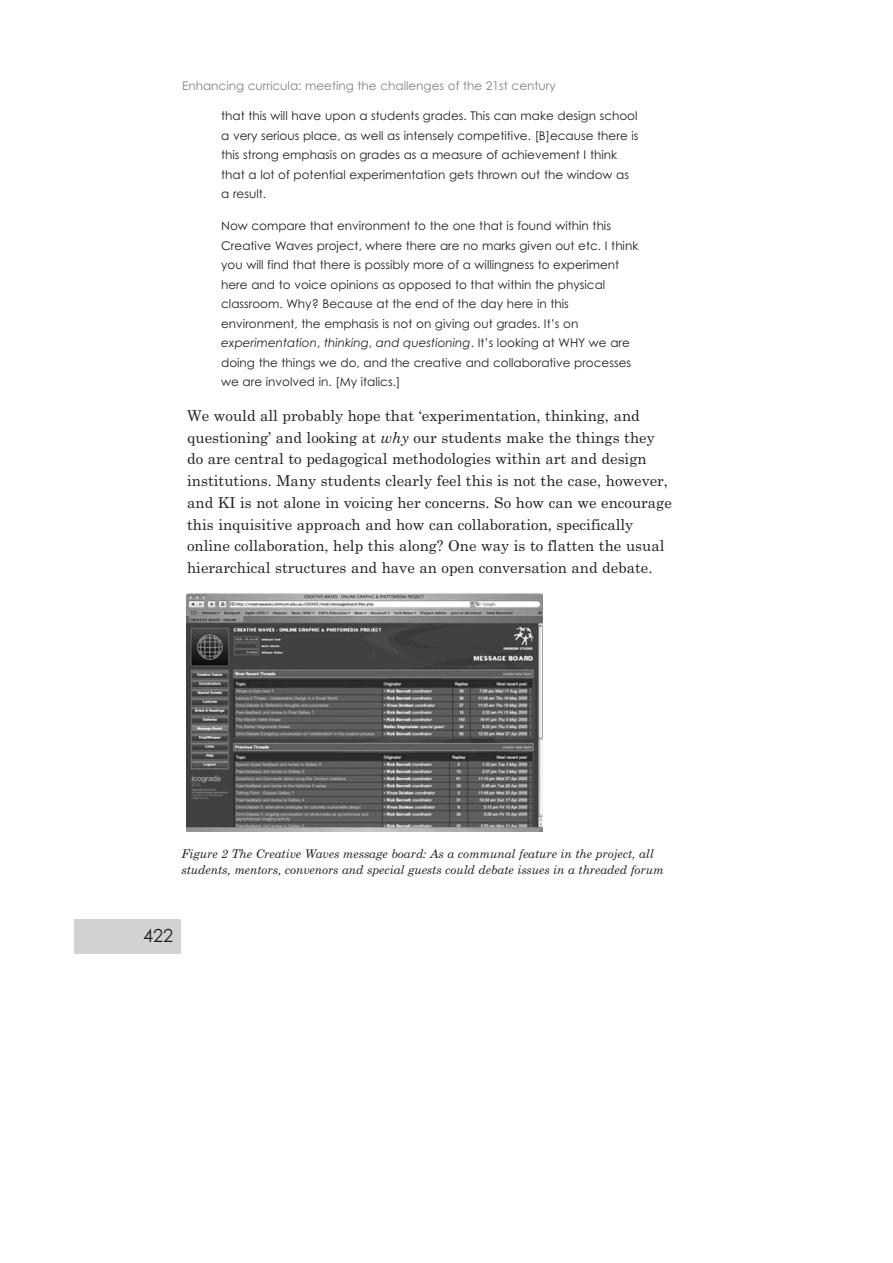
<style>
.page{position:relative;width:893px;height:1263px;background:#fff}
.page>*{position:absolute;margin:0;border:0;box-sizing:border-box;transform-origin:0 0}
.t1{font:18px "Century Gothic";color:#231f20}
.t2{font:15px/21.8px "Century Schoolbook";color:#231f20}
.t3{font:12px/19.5px "Century Gothic";color:#231f20}
.t4{font:italic 12px/16.5px "Century Schoolbook";letter-spacing:-.005em;color:#231f20}
.t5{font:12px "Century Gothic";color:#808284}
.s1{font-style:italic}
</style>
<div class="page">
<div style="left:74px;top:920px;width:107px;height:34px;background:#d1d2d4"></div>
<img style="left:186px;top:593px;width:357px;height:238px">
<p class="t5" style="left:182px;top:81px;width:375px">Enhancing curricula: meeting the challenges of the 21st century</p>
<p class="t3" style="left:221px;top:107px;width:419px">that this will have upon a students grades. This can make design school a very serious place, as well as intensely competitive. [B]ecause there is this strong emphasis on grades as a measure of achievement I think that a lot of potential experimentation gets thrown out the window as a result.</p>
<p class="t3" style="left:221px;top:217px;width:419px">Now compare that environment to the one that is found within this Creative Waves project, where there are no marks given out etc. I think you will find that there is possibly more of a willingness to experiment here and to voice opinions as opposed to that within the physical classroom. Why? Because at the end of the day here in this environment, the emphasis is not on giving out grades. It’s on <span class="s1">experimentation</span>, <span class="s1">thinking</span>, <span class="s1">and questioning</span>. It’s looking at WHY we are doing the things we do, and the creative and collaborative processes we are involved in. [My italics.]</p>
<p class="t2" style="left:187px;top:406px;width:486px">We would all probably hope that ‘experimentation, thinking, and questioning’ and looking at <span class="s1">why</span> our students make the things they do are central to pedagogical methodologies within art and design institutions. Many students clearly feel this is not the case, however, and KI is not alone in voicing her concerns. So how can we encourage this inquisitive approach and how can collaboration, specifically online collaboration, help this along? One way is to flatten the usual hierarchical structures and have an open conversation and debate.</p>
<p class="t4" style="left:182px;top:846px;width:484px">Figure 2 The Creative Waves message board: As a communal feature in the project, all students, mentors, convenors and special guests could debate issues in a threaded forum</p>
<h1 class="t1" style="left:143px;top:929px;width:31px">422</h1>
</div>
